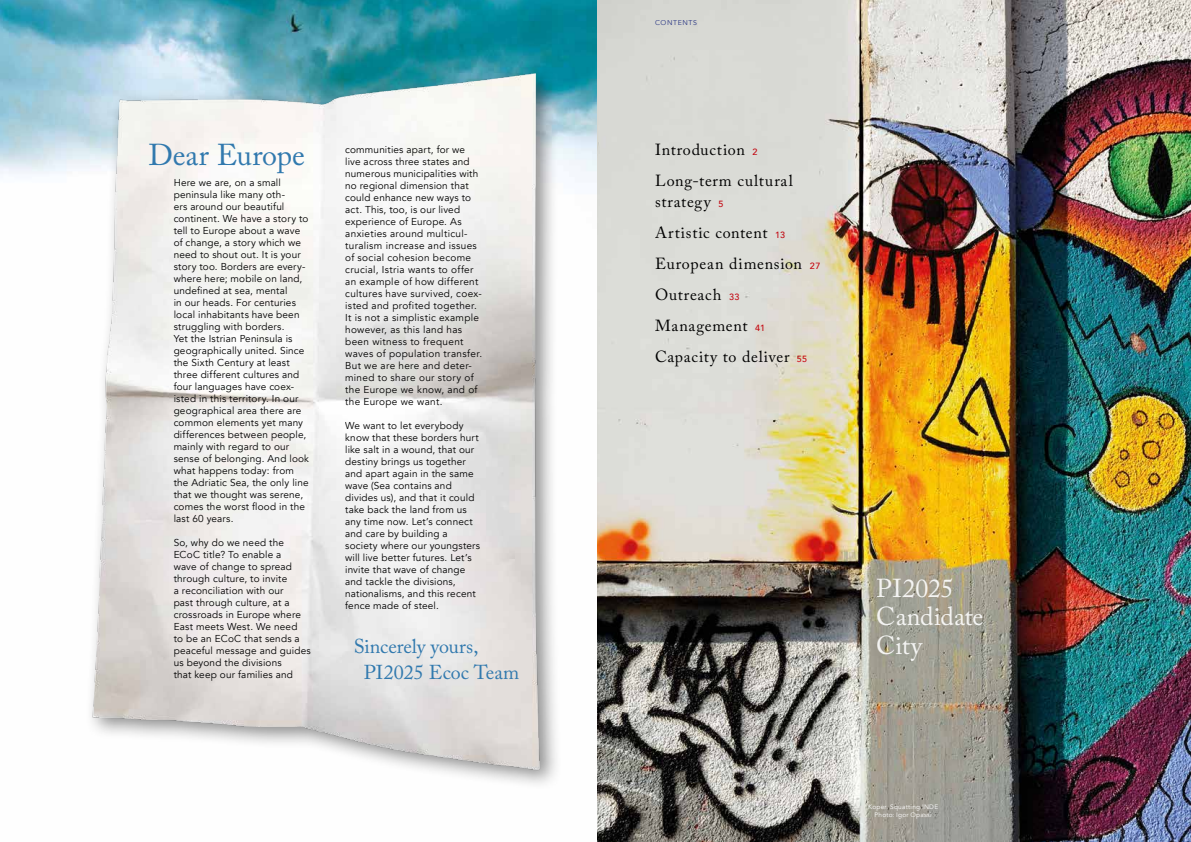
<style>
.page{position:relative;width:1191px;height:842px;background:#fff}
.page>*{position:absolute;margin:0;border:0;box-sizing:border-box;transform-origin:0 0}
.t1{font:30px "Adobe Caslon Pro";color:#3179ae}
.t2{font:25.8px/28.4px "Adobe Caslon Pro";letter-spacing:-.01em;color:#fff}
.t3{font:20px/26px "Adobe Caslon Pro";letter-spacing:-.005em;color:#3179ae}
.t4{font:16px/31px "Adobe Caslon Pro";letter-spacing:.045em;color:#000}
.t5{font:10px/12px "Avenir";letter-spacing:.02em;color:#000}
.t6{font:7px "Avenir";letter-spacing:.09em;color:#283583}
.t7{font:6.5px/8px "Avenir";letter-spacing:.035em;color:#fff;text-align:center}
.s1{font-family:"Avenir";font-weight:500;font-size:9px;color:#e30613}
</style>
<div class="page">
<img style="left:0;top:0;width:1191px;height:842px">
<img style="left:72px;top:64px;width:492px;height:729px">
<h1 class="t1" style="left:149px;top:137px;width:158px">Dear Europe</h1>
<p class="t5" style="left:345px;top:143px;width:138px">communities apart, for we live across three states and numerous municipalities with no regional dimension that could enhance new ways to act. This, too, is our lived experience of Europe. As anxieties around multicul&shy;turalism increase and issues of social cohesion become crucial, Istria wants to offer an example of how different cultures have survived, coex&shy;isted and profited together.<br>It is not a simplistic example however, as this land has been witness to frequent waves of population transfer.<br>But we are here and deter&shy;mined to share our story of the Europe we know, and of the Europe we want.</p>
<p class="t5" style="left:345px;top:419px;width:136px">We want to let everybody know that these borders hurt like salt in a wound, that our destiny brings us together and apart again in the same wave (Sea contains and divides us), and that it could take back the land from us any time now. Let’s connect and care by building a society where our youngsters will live better futures. Let’s invite that wave of change and tackle the divisions, nationalisms, and this recent fence made of steel.</p>
<p class="t5" style="left:174px;top:177px;width:137px">Here we are, on a small peninsula like many oth-<br>ers around our beautiful continent. We have a story to tell to Europe about a wave of change, a story which we need to shout out. It is your story too. Borders are every&shy;where here; mobile on land, undefined at sea, mental<br>in our heads. For centuries local inhabitants have been struggling with borders.<br>Yet the Istrian Peninsula is geographically united. Since the Sixth Century at least three different cultures and four languages have coex&shy;isted in this territory. In our geographical area there are common elements yet many differences between people, mainly with regard to our sense of belonging. And look what happens today: from the Adriatic Sea, the only line that we thought was serene, comes the worst flood in the last 60 years.</p>
<p class="t5" style="left:174px;top:537px;width:139px">So, why do we need the<br>ECoC title? To enable a<br>wave of change to spread through culture, to invite<br>a reconciliation with our<br>past through culture, at a crossroads in Europe where<br>East meets West. We need<br>to be an ECoC that sends a peaceful message and guides us beyond the divisions<br>that keep our families and</p>
<h3 class="t3" style="left:364px;top:633px;width:157px;text-indent:-10px">Sincerely yours,<br>PI2025 Ecoc Team</h3>
<p class="t6" style="left:655px;top:19px;width:44px">CONTENTS</p>
<h3 class="t4" style="left:655px;top:134px;width:139px">Introduction <span class="s1">2<br></span>Long-term cultural</h3>
<h3 class="t4" style="left:655px;top:186px;width:167px">strategy <span class="s1">5<br></span>Artistic content <span class="s1">13<br></span>European dimension <span class="s1">27<br></span>Outreach <span class="s1">33<br></span>Management <span class="s1">41<br></span>Capacity to deliver <span class="s1">55</span></h3>
<h2 class="t2" style="left:877px;top:574px;width:108px">PI2025<br>Candidate<br>City</h2>
<p class="t7" style="left:868px;top:803px;width:71px">Koper. Squatting INDE<br>Photo: Igor Opassi</p>
</div>
